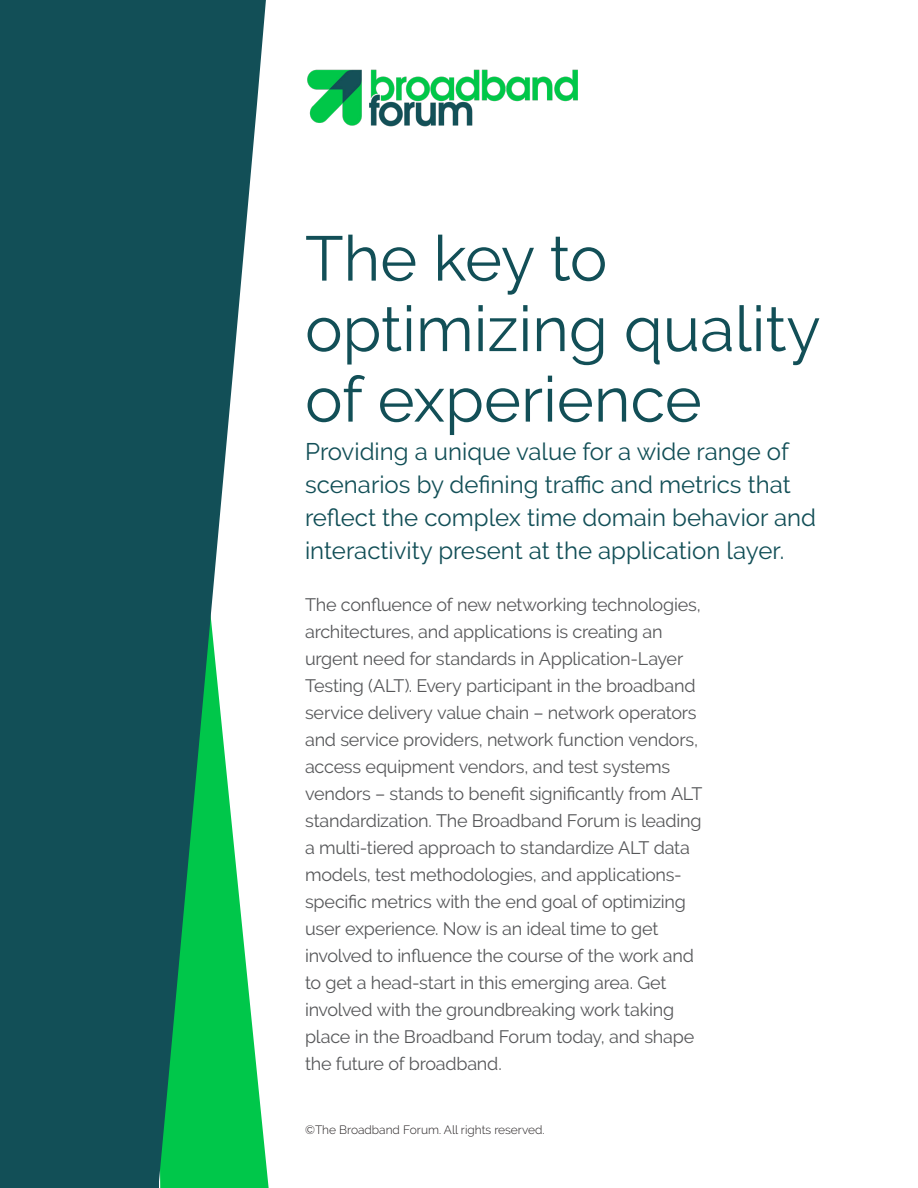
<style>
.page{position:relative;width:918px;height:1188px;background:#fff}
.page>*{position:absolute;margin:0;border:0;box-sizing:border-box;transform-origin:0 0}
.t1{font:63px/70.5px "Raleway";color:#124f57}
.t2{font:24px/33px "Raleway";color:#124f57}
.Body_1{font:18px/27px "Raleway";letter-spacing:-.015em;color:#57585a}
.t3{font:300 12px "Raleway";color:#231f20}
</style>
<div class="page">
<img style="left:307px;top:69px;width:271px;height:57px">
<svg style="left:159px;top:0;width:108px;height:1188px;fill:#124f57"></svg>
<div style="left:0;top:0;width:159px;height:1188px;background:#124f57"></div>
<p class="t1" style="left:305px;top:223px;width:517px">The key to optimizing quality of experience</p>
<p class="t2" style="left:305px;top:435px;width:513px">Providing a unique value for a wide range of scenarios by defining traffic and metrics that reflect the complex time domain behavior and interactivity present at the application layer.</p>
<p class="Body_1" style="left:305px;top:591px;width:399px">The confluence of new networking technologies, architectures, and applications is creating an urgent need for standards in Application-Layer Testing (ALT). Every participant in the broadband service delivery value chain – network operators and service providers, network function vendors, access equipment vendors, and test systems vendors – stands to benefit significantly from ALT standardization. The Broadband Forum is leading a multi-tiered approach to standardize ALT data models, test methodologies, and applications&shy;specific metrics with the end goal of optimizing user experience. Now is an ideal time to get involved to influence the course of the work and to get a head-start in this emerging area. Get involved with the groundbreaking work taking place in the Broadband Forum today, and shape the future of broadband.</p>
<p class="t3" style="left:305px;top:1123px;width:241px">©The Broadband Forum. All rights reserved.</p>
</div>
